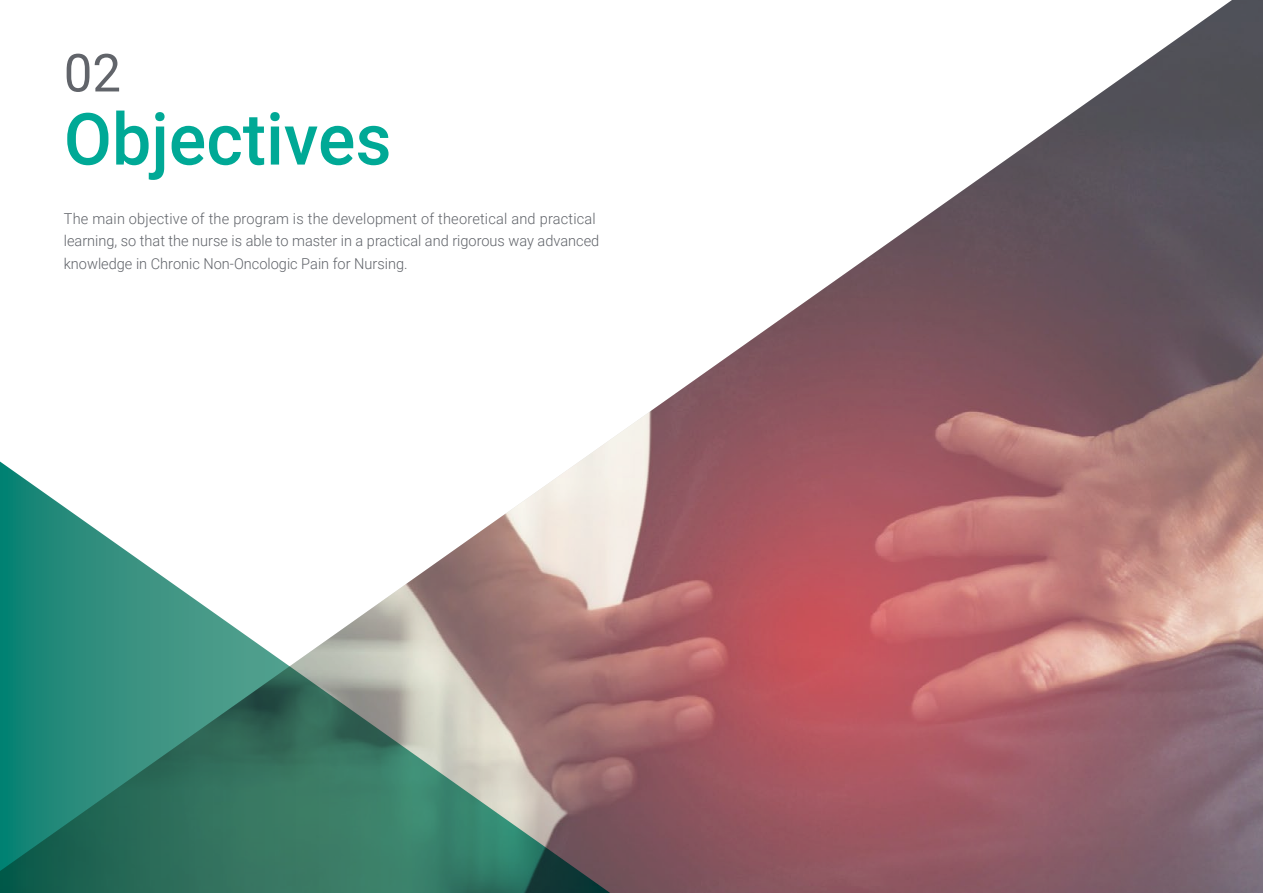
<style>
.page{position:relative;width:1263px;height:893px;background:#fff}
.page>*{position:absolute;margin:0;border:0;box-sizing:border-box;transform-origin:0 0}
.t1{font:500 72px "Roboto";color:#00a996}
.t2{font:52.5px "Roboto";color:#61646a}
.t3{font:300 15px/22.5px "Roboto";color:#61646a}
</style>
<div class="page">
<img style="left:602px;top:0;width:661px;height:893px">
<svg style="left:0;top:446px;width:640px;height:447px"></svg>
<h2 class="t2" style="left:64px;top:36px;width:59px">02</h2>
<h1 class="t1" style="left:64px;top:89px;width:329px">Objectives</h1>
<p class="t3" style="left:64px;top:207px;width:537px">The main objective of the program is the development of theoretical and practical learning, so that the nurse is able to master in a practical and rigorous way advanced knowledge in Chronic Non-Oncologic Pain for Nursing.</p>
</div>
